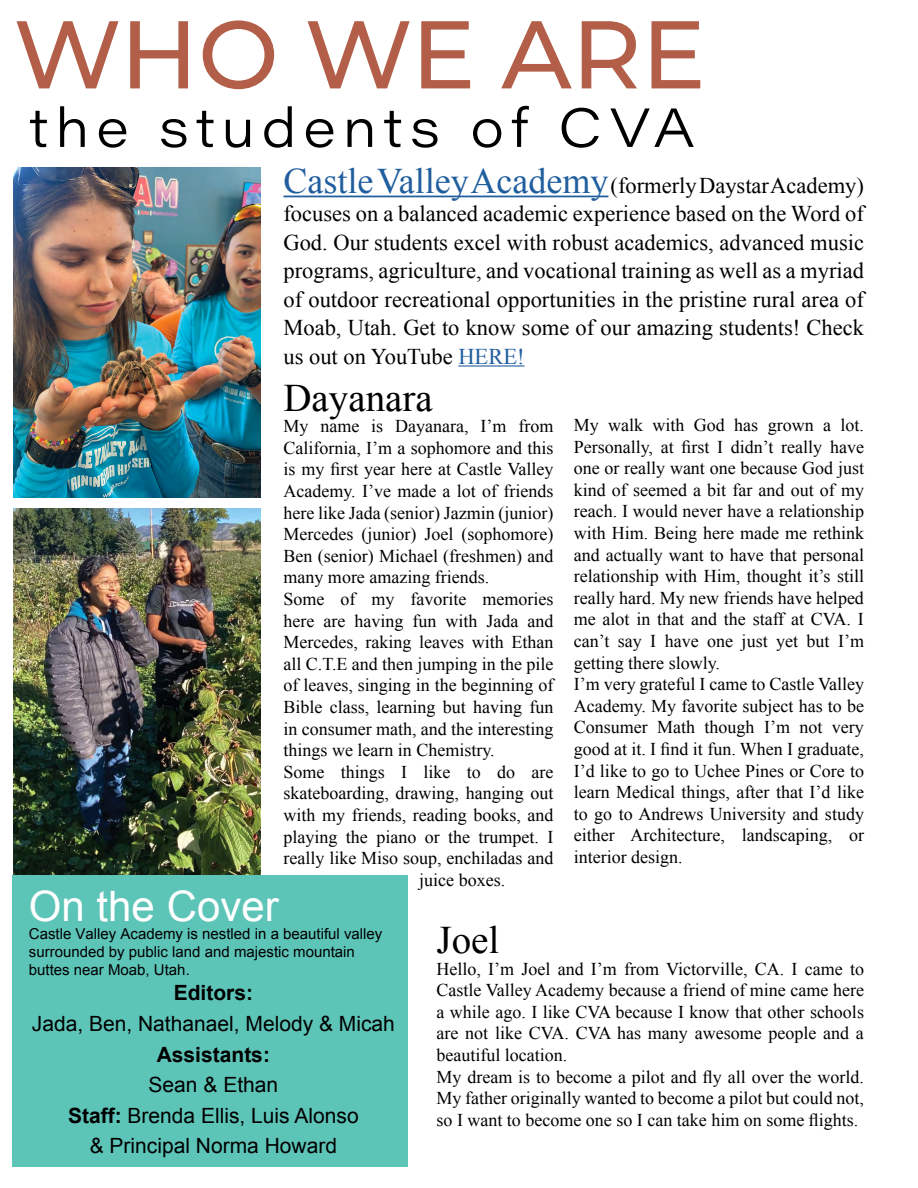
<style>
.page{position:relative;width:918px;height:1188px;background:#fff}
.page>*{position:absolute;margin:0;border:0;box-sizing:border-box;transform-origin:0 0}
.t1{font:500 96px "Montserrat";color:#b25e48}
.t2{font:54px "Acumin Variable Concept";letter-spacing:.135em;color:#000}
.t3{font:42px "Arial";color:#fff}
.t4{font:39px "Times New Roman";color:#000}
.t5{font:22.5px/28.5px "Times New Roman";color:#000;text-align:justify}
.t6{font:21px/30.6px "Arial";color:#000;text-align:center}
.t7{font:700 21px "Arial";color:#000}
.t8{font:18px/21.6px "Times New Roman";color:#000}
.t9{font:15px/18px "Arial";color:#000}
.s1{font-size:36px;color:#215e9e}
.s2{color:#215e9e}
.s3{font-weight:700}
</style>
<div class="page">
<img style="left:14px;top:508px;width:247px;height:367px">
<div style="left:12px;top:875px;width:396px;height:292px;background:#5dc4b8"></div>
<img style="left:14px;top:168px;width:247px;height:330px">
<hr style="left:284px;top:196px;width:324px;height:1px;background:#215e9e">
<hr style="left:458px;top:365px;width:67px;height:2px;background:#215e9e">
<h1 class="t1" style="left:14px;top:-13px;width:694px">WHO WE ARE</h1>
<h2 class="t2" style="left:29px;top:91px;width:667px">the students of CVA</h2>
<p class="t5" style="left:284px;top:170px;width:582px"><span class="s1">Castle Valley Academy</span>(formerly Daystar Academy) focuses on a balanced academic experience based on the Word of God. Our students excel with robust academics, advanced music programs, agriculture, and vocational training as well as a myriad of outdoor recreational opportunities in the pristine rural area of Moab, Utah. Get to know some of our amazing students! Check us out on YouTube <span class="s2">HERE!</span></p>
<h3 class="t4" style="left:284px;top:371px;width:151px">Dayanara</h3>
<p class="t8" style="left:284px;top:415px;width:272px">My name is Dayanara, I’m from</p>
<p class="t8" style="left:284px;top:437px;width:272px">California, I’m a sophomore and this</p>
<p class="t8" style="left:284px;top:458px;width:272px">is my first year here at Castle Valley</p>
<p class="t8" style="left:284px;top:480px;width:272px">Academy. I’ve made a lot of friends</p>
<p class="t8" style="left:284px;top:501px;width:272px">here like Jada (senior) Jazmin (junior)</p>
<p class="t8" style="left:284px;top:523px;width:272px">Mercedes (junior) Joel (sophomore)</p>
<p class="t8" style="left:284px;top:545px;width:272px">Ben (senior) Michael (freshmen) and</p>
<p class="t8" style="left:284px;top:566px;width:207px">many more amazing friends.</p>
<p class="t8" style="left:284px;top:588px;width:272px">Some of my favorite memories</p>
<p class="t8" style="left:284px;top:609px;width:272px">here are having fun with Jada and</p>
<p class="t8" style="left:284px;top:631px;width:272px">Mercedes, raking leaves with Ethan</p>
<p class="t8" style="left:284px;top:653px;width:272px">all C.T.E and then jumping in the pile</p>
<p class="t8" style="left:284px;top:674px;width:272px">of leaves, singing in the beginning of</p>
<p class="t8" style="left:284px;top:696px;width:272px">Bible class, learning but having fun</p>
<p class="t8" style="left:284px;top:717px;width:272px">in consumer math, and the interesting</p>
<p class="t8" style="left:284px;top:739px;width:213px">things we learn in Chemistry.</p>
<p class="t8" style="left:284px;top:761px;width:272px">Some things I like to do are</p>
<p class="t8" style="left:284px;top:782px;width:272px">skateboarding, drawing, hanging out</p>
<p class="t8" style="left:284px;top:804px;width:271px">with my friends, reading books, and</p>
<p class="t8" style="left:284px;top:825px;width:272px">playing the piano or the trumpet. I</p>
<p class="t8" style="left:284px;top:847px;width:271px">really like Miso soup, enchiladas and</p>
<p class="t8" style="left:419px;top:869px;width:87px">juice boxes.</p>
<p class="t8" style="left:574px;top:414px;width:292px">My walk with God has grown a lot.<br>Personally, at first I didn’t really have one or really want one because God just kind of seemed a bit far and out of my reach. I would never have a relationship with Him. Being here made me rethink and actually want to have that personal relationship with Him, thought it’s still really hard. My new friends have helped me alot in that and the staff at CVA. I can’t say I have one just yet but I’m getting there slowly.<br>I’m very grateful I came to Castle Valley Academy. My favorite subject has to be Consumer Math though I’m not very good at it. I find it fun. When I graduate, I’d like to go to Uchee Pines or Core to learn Medical things, after that I’d like to go to Andrews University and study either Architecture, landscaping, or interior design.</p>
<h3 class="t3" style="left:29px;top:879px;width:251px">On the Cover</h3>
<p class="t9" style="left:29px;top:925px;width:355px">Castle Valley Academy is nestled in a beautiful valley surrounded by public land and majestic mountain buttes near Moab, Utah.</p>
<p class="t7" style="left:174px;top:979px;width:81px">Editors:</p>
<p class="t6" style="left:32px;top:1009px;width:365px">Jada, Ben, Nathanael, Melody &amp; Micah</p>
<p class="t7" style="left:157px;top:1040px;width:115px">Assistants:</p>
<p class="t6" style="left:68px;top:1070px;width:292px">Sean &amp; Ethan<br><span class="s3">Staff:</span> Brenda Ellis, Luis Alonso &amp; Principal Norma Howard</p>
<h3 class="t4" style="left:436px;top:914px;width:64px">Joel</h3>
<p class="t8" style="left:436px;top:958px;width:429px">Hello, I’m Joel and I’m from Victorville, CA. I came to Castle Valley Academy because a friend of mine came here a while ago. I like CVA because I know that other schools are not like CVA. CVA has many awesome people and a beautiful location.<br>My dream is to become a pilot and fly all over the world.<br>My father originally wanted to become a pilot but could not, so I want to become one so I can take him on some flights.</p>
</div>
